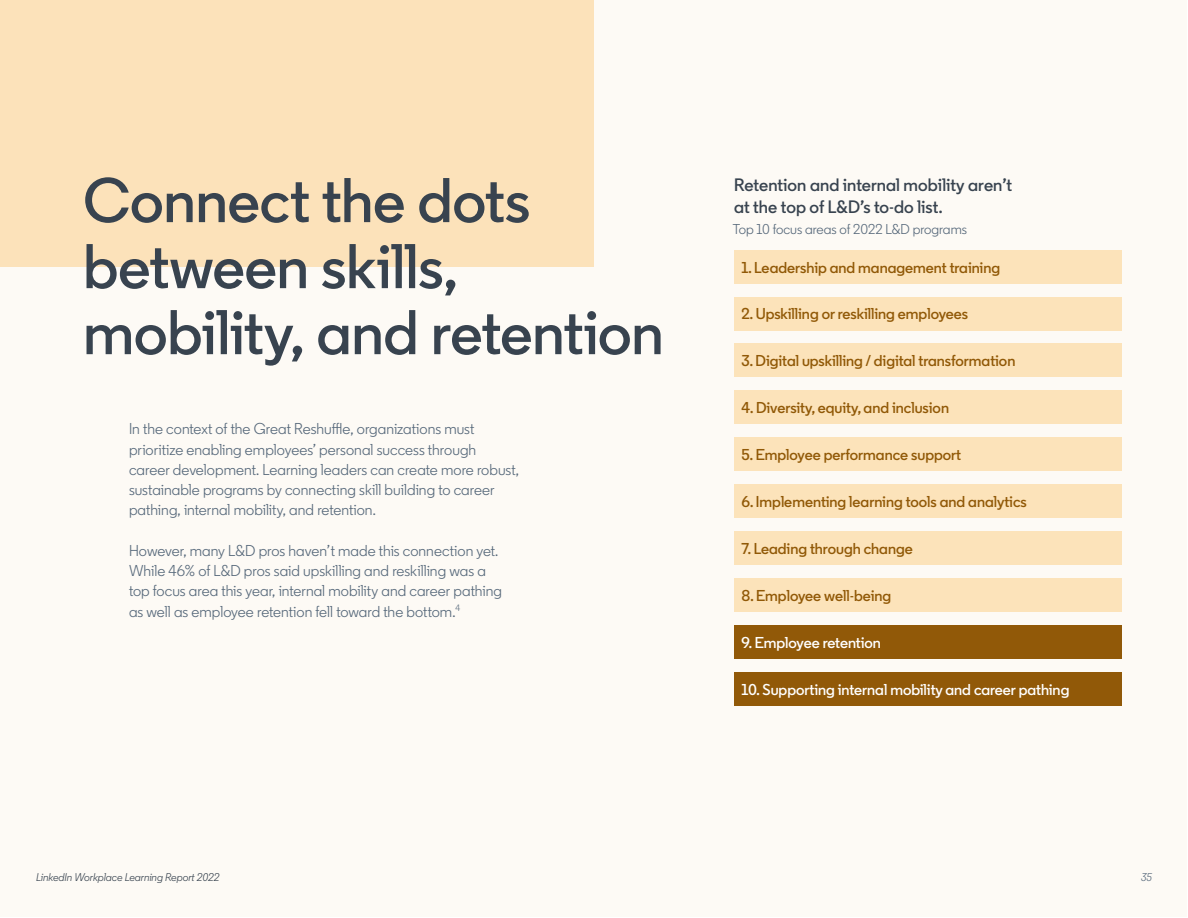
<style>
.page{position:relative;width:1188px;height:918px;background:#fff}
.page>*{position:absolute;margin:0;border:0;box-sizing:border-box;transform-origin:0 0}
.t1{font:600 63px/66px "Community";color:#38434f}
.t2{font:600 18px/21.6px "Community";letter-spacing:.005em;color:#38434f}
.t3{font:15.75px/20.2px "Community";letter-spacing:.005em;color:#56687a}
.t4{font:600 15.75px "Community";color:#915907}
.t5{font:600 15.75px "Community";color:#fff}
.t6{font:14.25px "Community";color:#56687a}
.t7{font:italic 11.25px "Community";color:#38434f}
.t8{font:italic 11.25px "Community";color:#56687a}
</style>
<div class="page">
<div style="left:1px;top:1px;width:1186px;height:916px;background:#fdfaf5"></div>
<div style="left:0;top:0;width:594px;height:267px;background:#fce2ba"></div>
<div style="left:734px;top:297px;width:388px;height:33px;background:#fce3ba"></div>
<div style="left:734px;top:250px;width:388px;height:34px;background:#fce3ba"></div>
<div style="left:734px;top:484px;width:388px;height:34px;background:#fce3ba"></div>
<div style="left:734px;top:672px;width:388px;height:34px;background:#915908"></div>
<div style="left:734px;top:437px;width:388px;height:34px;background:#fce3ba"></div>
<div style="left:734px;top:625px;width:388px;height:34px;background:#915908"></div>
<div style="left:734px;top:390px;width:388px;height:34px;background:#fce3ba"></div>
<div style="left:734px;top:578px;width:388px;height:34px;background:#fce3ba"></div>
<div style="left:734px;top:344px;width:388px;height:33px;background:#fce3ba"></div>
<div style="left:734px;top:531px;width:388px;height:34px;background:#fce3ba"></div>
<h1 class="t1" style="left:83px;top:167px;width:582px">Connect the dots between skills, mobility, and retention</h1>
<p class="t2" style="left:734px;top:174px;width:279px">Retention and internal mobility aren’t at the top of L&amp;D’s to-do list.</p>
<p class="t6" style="left:733px;top:220px;width:236px">Top 10 focus areas of 2022 L&amp;D programs</p>
<p class="t4" style="left:742px;top:257px;width:260px">1. Leadership and management training</p>
<p class="t4" style="left:742px;top:304px;width:228px">2. Upskilling or reskilling employees</p>
<p class="t4" style="left:742px;top:351px;width:275px">3. Digital upskilling / digital transformation</p>
<p class="t3" style="left:129px;top:419px;width:392px">In the context of the Great Reshuffle, organizations must prioritize enabling employees’ personal success through career development. Learning leaders can create more robust, sustainable programs by connecting skill building to career pathing, internal mobility, and retention.</p>
<p class="t3" style="left:129px;top:540px;width:375px">However, many L&amp;D pros haven’t made this connection yet.<br>While 46% of L&amp;D pros said upskilling and reskilling was a top focus area this year, internal mobility and career pathing as well as employee retention fell toward the bottom.<sup>4</sup></p>
<p class="t4" style="left:741px;top:398px;width:209px">4. Diversity, equity, and inclusion</p>
<p class="t4" style="left:741px;top:445px;width:221px">5. Employee performance support</p>
<p class="t4" style="left:742px;top:492px;width:287px">6. Implementing learning tools and analytics</p>
<p class="t4" style="left:742px;top:539px;width:173px">7. Leading through change</p>
<p class="t4" style="left:741px;top:586px;width:151px">8. Employee well-being</p>
<p class="t5" style="left:741px;top:633px;width:141px">9. Employee retention</p>
<p class="t5" style="left:742px;top:679px;width:329px">10. Supporting internal mobility and career pathing</p>
<p class="t7" style="left:36px;top:871px;width:185px">LinkedIn Workplace Learning Report 2022</p>
<p class="t8" style="left:1141px;top:871px;width:12px">35</p>
</div>
